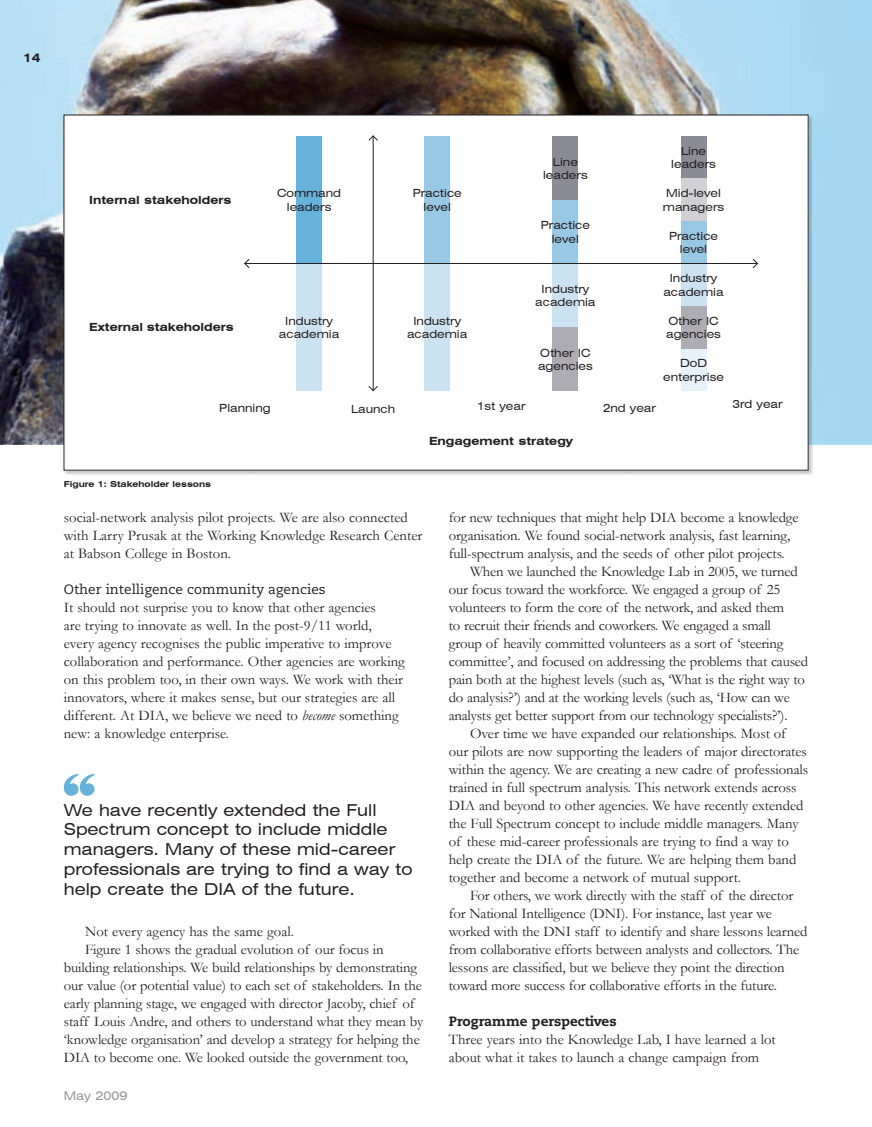
<style>
.page{position:relative;width:872px;height:1127px;background:#fff}
.page>*{position:absolute;margin:0;border:0;box-sizing:border-box;transform-origin:0 0}
.t1{font:expanded 16.5px/19.8px "Swiss 721 BT";color:#231f20}
.t2{font:14.7px/18px "Garamond";letter-spacing:-.005em;color:#231f20}
.t3{font:13.5px "Caecilia";color:#231f20}
.t4{font:800 13.5px "Caecilia";color:#231f20}
.t5{font:expanded 12px "Swiss 721 BT";color:#939598}
.t6{font:700 expanded 12px "Swiss 721 BT";color:#231f20}
.t7{font:expanded 11.25px/13.5px "Swiss 721 BT";color:#231f20;text-align:center}
.t8{font:700 expanded 11.25px "Swiss 721 BT";color:#231f20}
.t9{font:700 expanded 8.25px "Swiss 721 BT";color:#231f20}
.s1{font-style:italic}
</style>
<div class="page">
<img style="left:0;top:0;width:872px;height:445px">
<div style="left:64px;top:115px;width:744px;height:355px;background:#fff"></div>
<div style="left:296px;top:136px;width:26px;height:128px;background:#65b2da"></div>
<div style="left:296px;top:263px;width:26px;height:128px;background:#cae2f1"></div>
<div style="left:424px;top:136px;width:26px;height:128px;background:#99c8e5"></div>
<div style="left:424px;top:263px;width:26px;height:128px;background:#cae2f1"></div>
<div style="left:552px;top:263px;width:26px;height:64px;background:#cae2f1"></div>
<div style="left:552px;top:327px;width:26px;height:64px;background:#adacb3"></div>
<div style="left:552px;top:136px;width:26px;height:64px;background:#8b8b96"></div>
<div style="left:552px;top:200px;width:26px;height:64px;background:#99c8e5"></div>
<div style="left:681px;top:136px;width:25px;height:43px;background:#8b8b96"></div>
<div style="left:681px;top:221px;width:25px;height:43px;background:#99c8e5"></div>
<div style="left:681px;top:179px;width:25px;height:42px;background:#d1d0d4"></div>
<div style="left:681px;top:263px;width:25px;height:43px;background:#cae2f1"></div>
<div style="left:681px;top:348px;width:25px;height:43px;background:#e6f1f8"></div>
<div style="left:681px;top:306px;width:25px;height:42px;background:#adacb3"></div>
<svg style="left:244px;top:259px;width:6px;height:9px"></svg>
<svg style="left:752px;top:259px;width:6px;height:9px"></svg>
<hr style="left:244px;top:263px;width:513px;height:1px;background:#231f20">
<hr style="left:373px;top:136px;width:1px;height:255px;background:#231f20">
<svg style="left:368px;top:386px;width:10px;height:5px"></svg>
<svg style="left:368px;top:135px;width:10px;height:6px"></svg>
<svg style="left:64px;top:774px;width:30px;height:22px"></svg>
<p class="t6" style="left:23px;top:50px;width:19px">14</p>
<p class="t8" style="left:89px;top:193px;width:144px">Internal stakeholders</p>
<p class="t8" style="left:89px;top:321px;width:146px">External stakeholders</p>
<p class="t7" style="left:277px;top:187px;width:66px">Command leaders</p>
<p class="t7" style="left:279px;top:314px;width:62px">Industry academia</p>
<p class="t7" style="left:219px;top:401px;width:53px">Planning</p>
<p class="t7" style="left:413px;top:187px;width:51px">Practice level</p>
<p class="t7" style="left:407px;top:314px;width:62px">Industry academia</p>
<p class="t7" style="left:543px;top:155px;width:46px">Line leaders</p>
<p class="t7" style="left:541px;top:218px;width:51px">Practice level</p>
<p class="t7" style="left:535px;top:282px;width:62px">Industry academia</p>
<p class="t7" style="left:538px;top:346px;width:56px;text-align:left">Other IC agencies</p>
<p class="t7" style="left:671px;top:144px;width:46px">Line leaders</p>
<p class="t7" style="left:663px;top:187px;width:63px;text-align:left">Mid-level managers</p>
<p class="t7" style="left:669px;top:229px;width:51px">Practice level</p>
<p class="t7" style="left:663px;top:271px;width:62px">Industry academia</p>
<p class="t7" style="left:666px;top:314px;width:56px;text-align:left">Other IC agencies</p>
<p class="t7" style="left:663px;top:356px;width:62px">DoD enterprise</p>
<p class="t7" style="left:351px;top:402px;width:46px">Launch</p>
<p class="t7" style="left:477px;top:400px;width:50px">1st year</p>
<p class="t7" style="left:603px;top:401px;width:54px">2nd year</p>
<p class="t7" style="left:732px;top:397px;width:51px">3rd year</p>
<p class="t8" style="left:429px;top:434px;width:145px">Engagement strategy</p>
<p class="t9" style="left:64px;top:479px;width:149px">Figure 1: Stakeholder lessons</p>
<p class="t2" style="left:64px;top:509px;width:360px">social-network analysis pilot projects. We are also connected with Larry Prusak at the Working Knowledge Research Center at Babson College in Boston.</p>
<p class="t3" style="left:64px;top:584px;width:263px">Other intelligence community agencies</p>
<p class="t2" style="left:64px;top:599px;width:342px">It should not surprise you to know that other agencies<br>are trying to innovate as well. In the post-9/11 world, every agency recognises the public imperative to improve collaboration and performance. Other agencies are working on this problem too, in their own ways. We work with their innovators, where it makes sense, but our strategies are all different. At DIA, we believe we need to <span class="s1">become</span> something new: a knowledge enterprise.</p>
<p class="t1" style="left:64px;top:800px;width:350px">We have recently extended the Full Spectrum concept to include middle managers. Many of these mid-career professionals are trying to find a way to help create the DIA of the future.</p>
<p class="t2" style="left:85px;top:923px;width:210px">Not every agency has the same goal.</p>
<p class="t2" style="left:85px;top:941px;width:300px">Figure 1 shows the gradual evolution of our focus in</p>
<p class="t2" style="left:64px;top:959px;width:355px">building relationships. We build relationships by demonstrating</p>
<p class="t2" style="left:64px;top:977px;width:359px">our value (or potential value) to each set of stakeholders. In the</p>
<p class="t2" style="left:64px;top:995px;width:352px">early planning stage, we engaged with director Jacoby, chief of</p>
<p class="t2" style="left:64px;top:1013px;width:361px">staff Louis Andre, and others to understand what they mean by</p>
<p class="t2" style="left:64px;top:1031px;width:357px">‘knowledge organisation’ and develop a strategy for helping the</p>
<p class="t2" style="left:64px;top:1048px;width:346px">DIA to become one. We looked outside the government too,</p>
<p class="t5" style="left:64px;top:1088px;width:65px">May 2009</p>
<p class="t2" style="left:449px;top:508px;width:351px">for new techniques that might help DIA become a knowledge</p>
<p class="t2" style="left:449px;top:526px;width:343px">organisation. We found social-network analysis, fast learning,</p>
<p class="t2" style="left:449px;top:544px;width:337px">full-spectrum analysis, and the seeds of other pilot projects.</p>
<p class="t2" style="left:470px;top:562px;width:329px">When we launched the Knowledge Lab in 2005, we turned</p>
<p class="t2" style="left:449px;top:580px;width:333px">our focus toward the workforce. We engaged a group of 25</p>
<p class="t2" style="left:449px;top:598px;width:337px">volunteers to form the core of the network, and asked them</p>
<p class="t2" style="left:449px;top:616px;width:324px">to recruit their friends and coworkers. We engaged a small</p>
<p class="t2" style="left:449px;top:634px;width:336px">group of heavily committed volunteers as a sort of ‘steering</p>
<p class="t2" style="left:449px;top:652px;width:361px">committee’, and focused on addressing the problems that caused</p>
<p class="t2" style="left:449px;top:670px;width:358px">pain both at the highest levels (such as, ‘What is the right way to</p>
<p class="t2" style="left:449px;top:688px;width:342px">do analysis?’) and at the working levels (such as, ‘How can we</p>
<p class="t2" style="left:449px;top:706px;width:340px">analysts get better support from our technology specialists?’).</p>
<p class="t2" style="left:470px;top:724px;width:317px">Over time we have expanded our relationships. Most of</p>
<p class="t2" style="left:449px;top:742px;width:360px">our pilots are now supporting the leaders of major directorates</p>
<p class="t2" style="left:449px;top:760px;width:361px">within the agency. We are creating a new cadre of professionals</p>
<p class="t2" style="left:449px;top:778px;width:349px">trained in full spectrum analysis. This network extends across</p>
<p class="t2" style="left:449px;top:796px;width:356px">DIA and beyond to other agencies. We have recently extended</p>
<p class="t2" style="left:449px;top:814px;width:351px">the Full Spectrum concept to include middle managers. Many</p>
<p class="t2" style="left:449px;top:832px;width:342px">of these mid-career professionals are trying to find a way to</p>
<p class="t2" style="left:449px;top:850px;width:349px">help create the DIA of the future. We are helping them band</p>
<p class="t2" style="left:449px;top:868px;width:294px">together and become a network of mutual support.</p>
<p class="t2" style="left:470px;top:886px;width:325px">For others, we work directly with the staff of the director</p>
<p class="t2" style="left:449px;top:904px;width:325px">for National Intelligence (DNI). For instance, last year we</p>
<p class="t2" style="left:449px;top:922px;width:360px">worked with the DNI staff to identify and share lessons learned</p>
<p class="t2" style="left:449px;top:940px;width:352px">from collaborative efforts between analysts and collectors. The</p>
<p class="t2" style="left:449px;top:958px;width:337px">lessons are classified, but we believe they point the direction</p>
<p class="t2" style="left:449px;top:976px;width:330px">toward more success for collaborative efforts in the future.</p>
<p class="t4" style="left:449px;top:1016px;width:169px">Programme perspectives</p>
<p class="t2" style="left:449px;top:1031px;width:329px">Three years into the Knowledge Lab, I have learned a lot about what it takes to launch a change campaign from</p>
</div>
